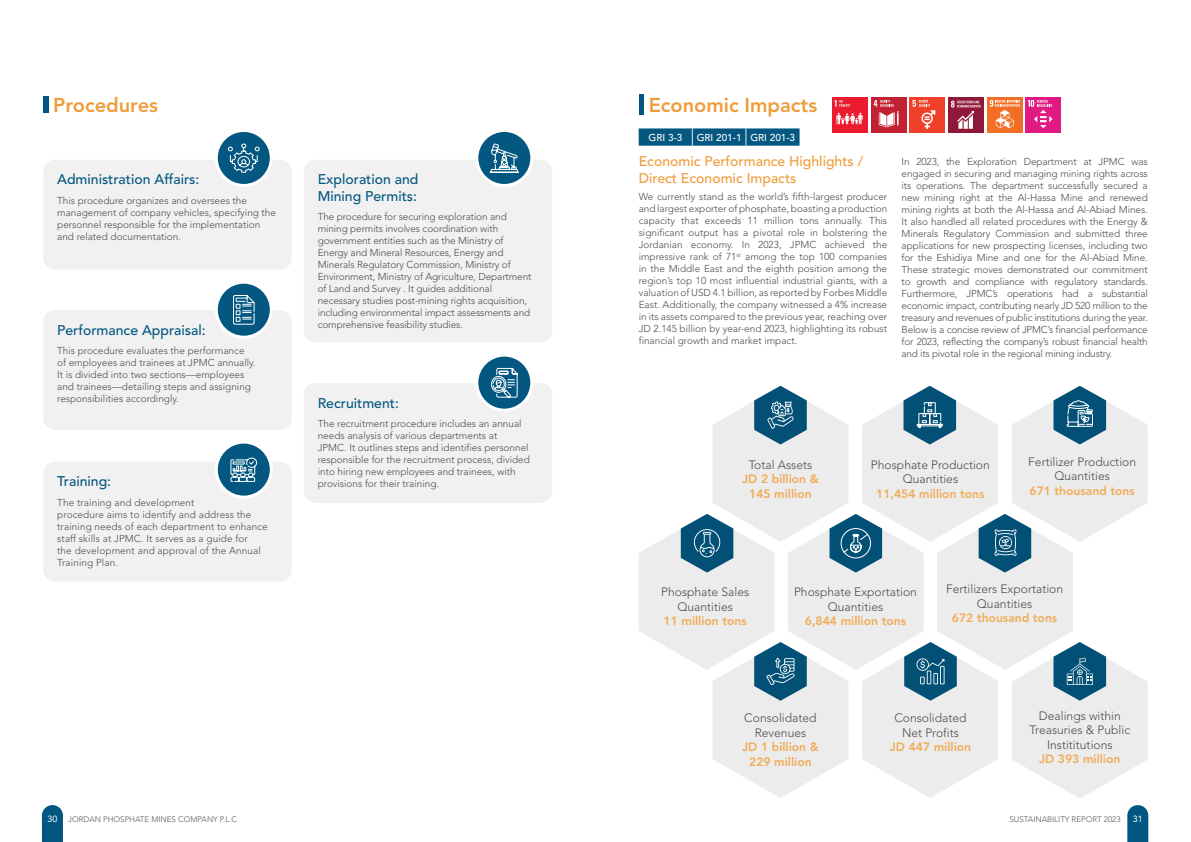
<style>
.page{position:relative;width:1191px;height:842px;background:#fff}
.page>*{position:absolute;margin:0;border:0;box-sizing:border-box;transform-origin:0 0}
.t1{font:800 20px "Avenir";color:#ef9d3a}
.t2{font:500 14px/16.8px "Avenir";color:#045780}
.t3{font:500 14px/16.8px "Avenir";color:#ef9d3a}
.t4{font:300 12.1px/14.5px "Avenir";color:#4d4d4f;text-align:center}
.t5{font:800 12.1px/14.5px "Avenir";color:#f1ac57;text-align:center}
.t6{font:300 10px/12px "Avenir";color:#4d4d4f}
.t7{font:500 10px "Avenir";color:#fff}
.t8{font:9px "Avenir";color:#fff}
.t9{font:300 8px "Avenir";color:#58595b}
.s1{font-weight:400;font-size:9px;color:#fff}
</style>
<div class="page">
<div style="left:43px;top:97px;width:6px;height:16px;background:#015781"></div>
<div style="left:43px;top:160px;width:249px;height:110px;background:#f1f1f2;border-radius:12px"></div>
<svg style="left:216px;top:130px;width:55px;height:55px"></svg>
<div style="left:215px;top:129px;width:58px;height:58px;border:3px solid #fff;border-radius:50%"></div>
<svg style="left:227px;top:143px;width:33px;height:30px"></svg>
<div style="left:304px;top:383px;width:248px;height:120px;background:#f1f1f2;border-radius:12px"></div>
<div style="left:477px;top:355px;width:55px;height:55px;background:#045780;border-radius:50%"></div>
<div style="left:475px;top:354px;width:58px;height:58px;border:3px solid #fff;border-radius:50%"></div>
<svg style="left:491px;top:367px;width:27px;height:31px"></svg>
<div style="left:43px;top:310px;width:249px;height:120px;background:#f1f1f2;border-radius:12px"></div>
<div style="left:216px;top:282px;width:55px;height:55px;background:#045780;border-radius:50%"></div>
<div style="left:215px;top:281px;width:58px;height:58px;border:3px solid #fff;border-radius:50%"></div>
<svg style="left:233px;top:295px;width:22px;height:30px"></svg>
<div style="left:43px;top:462px;width:249px;height:120px;background:#f1f1f2;border-radius:12px"></div>
<div style="left:216px;top:442px;width:55px;height:55px;background:#045780;border-radius:50%"></div>
<div style="left:215px;top:441px;width:58px;height:58px;border:3px solid #fff;border-radius:50%"></div>
<svg style="left:230px;top:457px;width:28px;height:25px"></svg>
<div style="left:304px;top:160px;width:248px;height:182px;background:#f1f1f2;border-radius:12px"></div>
<div style="left:477px;top:130px;width:55px;height:55px;background:#045780;border-radius:50%"></div>
<div style="left:475px;top:129px;width:58px;height:58px;border:3px solid #fff;border-radius:50%"></div>
<svg style="left:489px;top:143px;width:30px;height:30px"></svg>
<div style="left:638px;top:94px;width:5px;height:20px;background:#015781"></div>
<svg style="left:638px;top:128px;width:161px;height:18px;background:#126087"></svg>
<div style="left:832px;top:97px;width:35px;height:35px;background:#eb1c2e"></div>
<svg style="left:834px;top:100px;width:16px;height:7px"></svg>
<svg style="left:835px;top:113px;width:27px;height:11px"></svg>
<div style="left:871px;top:97px;width:35px;height:35px;background:#c22133"></div>
<svg style="left:873px;top:100px;width:25px;height:27px"></svg>
<div style="left:909px;top:97px;width:35px;height:35px;background:#f04029"></div>
<svg style="left:912px;top:100px;width:23px;height:29px"></svg>
<div style="left:987px;top:97px;width:35px;height:35px;background:#f26e24"></div>
<svg style="left:989px;top:100px;width:31px;height:28px"></svg>
<div style="left:1025px;top:97px;width:36px;height:35px;background:#e01a82"></div>
<svg style="left:1027px;top:100px;width:25px;height:28px"></svg>
<div style="left:948px;top:97px;width:35px;height:35px;background:#8f1738"></div>
<svg style="left:951px;top:101px;width:29px;height:28px"></svg>
<svg style="left:639px;top:386px;width:508px;height:412px"></svg>
<svg style="left:42px;top:805px;width:21px;height:37px"></svg>
<svg style="left:1127px;top:805px;width:21px;height:37px"></svg>
<h1 class="t1" style="left:53px;top:93px;width:106px">Procedures</h1>
<h2 class="t2" style="left:57px;top:171px;width:144px">Administration Affairs:</h2>
<p class="t6" style="left:57px;top:194px;width:220px">This procedure organizes and oversees the management of company vehicles, specifying the personnel responsible for the implementation and related documentation.</p>
<h2 class="t2" style="left:57px;top:322px;width:150px">Performance Appraisal:</h2>
<p class="t6" style="left:57px;top:344px;width:200px">This procedure evaluates the performance of employees and trainees at JPMC annually.<br>It is divided into two sections—employees and trainees—detailing steps and assigning responsibilities accordingly.</p>
<h2 class="t2" style="left:57px;top:473px;width:55px">Training:</h2>
<p class="t6" style="left:57px;top:496px;width:212px">The training and development<br>procedure aims to identify and address the training needs of each department to enhance staff skills at JPMC. It serves as a guide for<br>the development and approval of the Annual Training Plan.</p>
<h2 class="t2" style="left:318px;top:171px;width:102px">Exploration and<br>Mining Permits:</h2>
<p class="t6" style="left:318px;top:211px;width:215px">The procedure for securing exploration and mining permits involves coordination with government entities such as the Ministry of Energy and Mineral Resources, Energy and Minerals Regulatory Commission, Ministry of Environment, Ministry of Agriculture, Department of Land and Survey . It guides additional necessary studies post-mining rights acquisition, including environmental impact assessments and comprehensive feasibility studies.</p>
<h2 class="t2" style="left:318px;top:395px;width:83px">Recruitment:</h2>
<p class="t6" style="left:318px;top:417px;width:214px">The recruitment procedure includes an annual needs analysis of various departments at<br>JPMC. It outlines steps and identifies personnel responsible for the recruitment process, divided into hiring new employees and trainees, with provisions for their training.</p>
<h1 class="t1" style="left:648px;top:93px;width:170px">Economic Impacts</h1>
<p class="t7" style="left:648px;top:132px;width:35px">GRI 3-3</p>
<p class="t7" style="left:696px;top:132px;width:100px">GRI 201-1 GRI 201-3</p>
<h2 class="t3" style="left:638px;top:153px;width:226px">Economic Performance Highlights /<br>Direct Economic Impacts</h2>
<p class="t6" style="left:638px;top:191px;width:250px;text-align:justify">We currently stand as the world’s fifth-largest producer and largest exporter of phosphate, boasting a production capacity that exceeds 11 million tons annually. This significant output has a pivotal role in bolstering the Jordanian economy. In 2023, JPMC achieved the impressive rank of 71<sup>st</sup> among the top 100 companies in the Middle East and the eighth position among the region’s top 10 most influential industrial giants, with a valuation of USD 4.1 billion, as reported by Forbes Middle East. Additionally, the company witnessed a 4% increase in its assets compared to the previous year, reaching over JD 2.145 billion by year-end 2023, highlighting its robust financial growth and market impact.</p>
<p class="t6" style="left:901px;top:156px;width:248px;text-align:justify">In 2023, the Exploration Department at JPMC was engaged in securing and managing mining rights across its operations. The department successfully secured a new mining right at the Al-Hassa Mine and renewed mining rights at both the Al-Hassa and Al-Abiad Mines.<br>It also handled all related procedures with the Energy &amp; Minerals Regulatory Commission and submitted three applications for new prospecting licenses, including two for the Eshidiya Mine and one for the Al-Abiad Mine.<br>These strategic moves demonstrated our commitment to growth and compliance with regulatory standards.<br>Furthermore, JPMC’s operations had a substantial economic impact, contributing nearly JD 520 million to the treasury and revenues of public institutions during the year.<br>Below is a concise review of JPMC’s financial performance for 2023, reflecting the company’s robust financial health and its pivotal role in the regional mining industry.</p>
<p class="t4" style="left:748px;top:457px;width:65px">Total Assets</p>
<p class="t5" style="left:742px;top:472px;width:78px">JD 2 billion &amp;<br>145 million</p>
<p class="t4" style="left:871px;top:457px;width:120px">Phosphate Production<br>Quantities</p>
<p class="t5" style="left:876px;top:486px;width:110px">11,454 million tons</p>
<p class="t4" style="left:1028px;top:454px;width:109px">Fertilizer Production<br>Quantities</p>
<p class="t5" style="left:1029px;top:483px;width:107px">671 thousand tons</p>
<p class="t4" style="left:661px;top:585px;width:89px">Phosphate Sales<br>Quantities</p>
<p class="t5" style="left:663px;top:614px;width:85px">11 million tons</p>
<p class="t4" style="left:794px;top:585px;width:124px">Phosphate Exportation<br>Quantities</p>
<p class="t5" style="left:805px;top:614px;width:103px">6,844 million tons</p>
<p class="t4" style="left:946px;top:582px;width:119px">Fertilizers Exportation<br>Quantities</p>
<p class="t5" style="left:952px;top:611px;width:107px">672 thousand tons</p>
<p class="t4" style="left:744px;top:711px;width:74px">Consolidated<br>Revenues</p>
<p class="t5" style="left:742px;top:740px;width:78px">JD 1 billion &amp;<br>229 million</p>
<p class="t4" style="left:894px;top:711px;width:74px">Consolidated<br>Net Profits</p>
<p class="t5" style="left:890px;top:740px;width:83px">JD 447 million</p>
<p class="t4" style="left:1029px;top:708px;width:102px">Dealings within<br>Treasuries &amp; Public<br>Instititutions</p>
<p class="t5" style="left:1039px;top:752px;width:83px">JD 393 million</p>
<p class="t9" style="left:47px;top:815px;width:191px"><span class="s1">30</span> JORDAN PHOSPHATE MINES COMPANY P.L.C</p>
<p class="t9" style="left:1009px;top:815px;width:112px">SUSTAINABILITY REPORT 2023</p>
<p class="t8" style="left:1132px;top:814px;width:12px">31</p>
</div>
